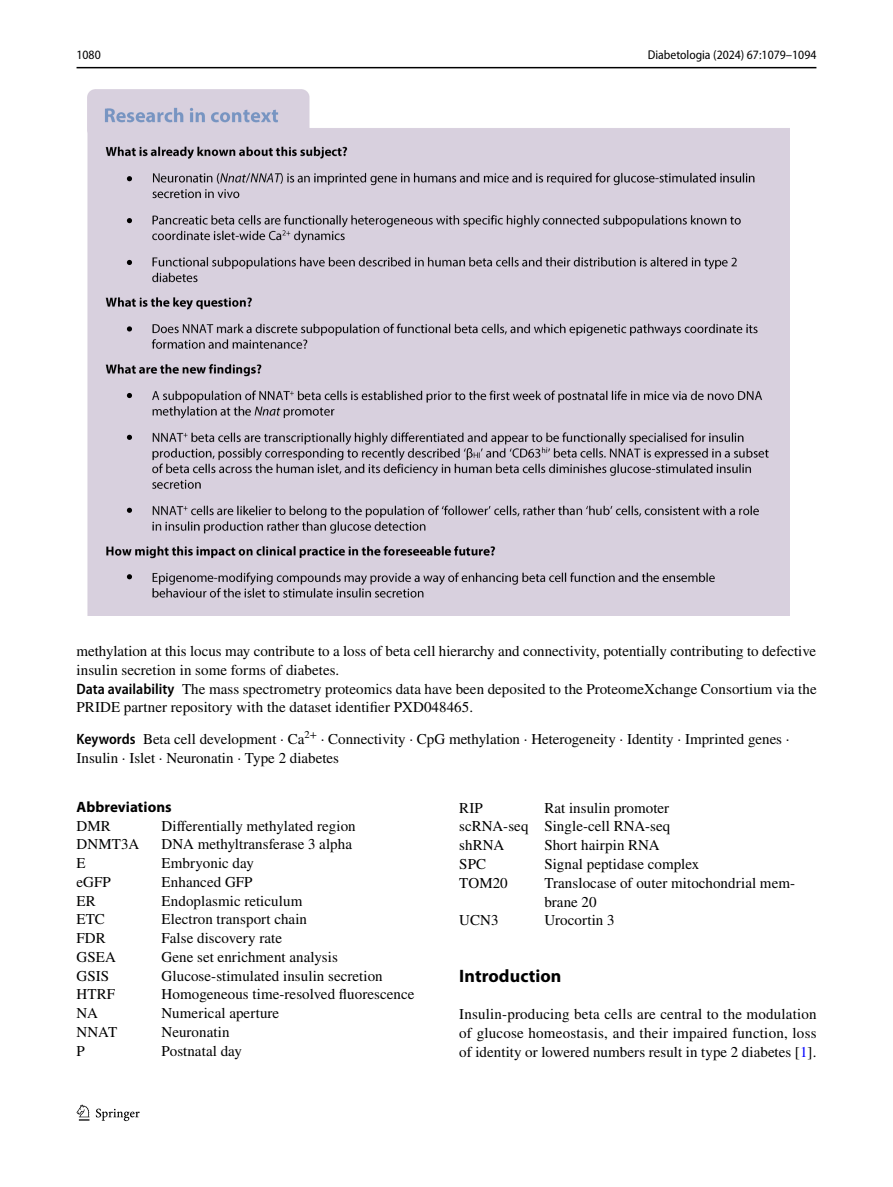
<style>
.page{position:relative;width:893px;height:1187px;background:#fff}
.page>*{position:absolute;margin:0;border:0;box-sizing:border-box;transform-origin:0 0}
.t1{font:700 18px "Myriad Pro";letter-spacing:.005em;color:#000}
.t2{font:15px/18.8px "STIX";letter-spacing:.005em;color:#000}
.t3{font:700 15px "Myriad Pro";letter-spacing:.005em;color:#000}
.t4{font:12.75px "Myriad Pro Semi Cn 2";color:#000}
.s1{font-family:"Myriad Pro";font-weight:600;font-stretch:semi-condensed}
.s2{color:#00f}
</style>
<div class="page">
<hr style="left:77px;top:67px;width:739px;height:1px;background:#000">
<svg style="left:77px;top:1104px;width:12px;height:16px"></svg>
<svg style="left:96px;top:1108px;width:44px;height:12px"></svg>
<img style="left:87px;top:90px;width:702px;height:526px">
<svg style="left:127px;top:176px;width:5px;height:5px"></svg>
<svg style="left:127px;top:218px;width:5px;height:5px"></svg>
<svg style="left:127px;top:260px;width:5px;height:5px"></svg>
<svg style="left:127px;top:326px;width:5px;height:5px"></svg>
<svg style="left:127px;top:393px;width:5px;height:5px"></svg>
<svg style="left:127px;top:435px;width:5px;height:5px"></svg>
<svg style="left:127px;top:507px;width:5px;height:6px"></svg>
<svg style="left:127px;top:574px;width:5px;height:5px"></svg>
<p class="t4" style="left:77px;top:48px;width:26px">1080</p>
<p class="t4" style="left:648px;top:48px;width:170px">Diabetologia (2024) 67:1079–1094</p>
<p class="t2" style="left:77px;top:642px;width:742px">methylation at this locus may contribute to a loss of beta cell hierarchy and connectivity, potentially contributing to defective insulin secretion in some forms of diabetes.<br><span class="s1">Data availability</span> The mass spectrometry proteomics data have been deposited to the ProteomeXchange Consortium via the PRIDE partner repository with the dataset identifier PXD048465.</p>
<p class="t2" style="left:77px;top:731px;width:715px"><span class="s1">Keywords</span> Beta cell development · Ca<sup>2+</sup> · Connectivity · CpG methylation · Heterogeneity · Identity · Imprinted genes ·<br>Insulin · Islet · Neuronatin · Type 2 diabetes</p>
<p class="t2" style="left:459px;top:799px;width:25px">RIP</p>
<p class="t3" style="left:77px;top:796px;width:97px">Abbreviations</p>
<p class="t2" style="left:77px;top:817px;width:36px">DMR</p>
<p class="t2" style="left:162px;top:817px;width:196px">Differentially methylated region</p>
<p class="t2" style="left:77px;top:835px;width:64px">DNMT3A</p>
<p class="t2" style="left:162px;top:835px;width:192px">DNA methyltransferase 3 alpha</p>
<p class="t2" style="left:77px;top:854px;width:11px">E</p>
<p class="t2" style="left:162px;top:854px;width:94px">Embryonic day</p>
<p class="t2" style="left:77px;top:873px;width:36px">eGFP</p>
<p class="t2" style="left:162px;top:873px;width:93px">Enhanced GFP</p>
<p class="t2" style="left:77px;top:892px;width:21px">ER</p>
<p class="t2" style="left:162px;top:892px;width:142px">Endoplasmic reticulum</p>
<p class="t2" style="left:77px;top:910px;width:30px">ETC</p>
<p class="t2" style="left:162px;top:910px;width:147px">Electron transport chain</p>
<p class="t2" style="left:77px;top:929px;width:31px">FDR</p>
<p class="t2" style="left:162px;top:929px;width:122px">False discovery rate</p>
<p class="t2" style="left:77px;top:948px;width:41px">GSEA</p>
<p class="t2" style="left:162px;top:948px;width:178px">Gene set enrichment analysis</p>
<p class="t2" style="left:77px;top:967px;width:34px">GSIS</p>
<p class="t2" style="left:162px;top:967px;width:223px">Glucose-stimulated insulin secretion</p>
<p class="t2" style="left:77px;top:985px;width:40px">HTRF</p>
<p class="t2" style="left:162px;top:985px;width:254px">Homogeneous time-resolved fluorescence</p>
<p class="t2" style="left:77px;top:1004px;width:23px">NA</p>
<p class="t2" style="left:162px;top:1004px;width:119px">Numerical aperture</p>
<p class="t2" style="left:77px;top:1023px;width:42px">NNAT</p>
<p class="t2" style="left:162px;top:1023px;width:69px">Neuronatin</p>
<p class="t2" style="left:77px;top:1042px;width:10px">P</p>
<p class="t2" style="left:162px;top:1042px;width:82px">Postnatal day</p>
<p class="t2" style="left:459px;top:799px;width:213px;text-align:justify;text-indent:85px">Rat insulin promoter scRNA-seq Single-cell RNA-seq shRNA</p>
<p class="t2" style="left:544px;top:836px;width:117px">Short hairpin RNA</p>
<p class="t2" style="left:459px;top:855px;width:28px">SPC</p>
<p class="t2" style="left:544px;top:855px;width:157px">Signal peptidase complex</p>
<p class="t2" style="left:459px;top:874px;width:50px">TOM20</p>
<p class="t2" style="left:544px;top:874px;width:252px">Translocase of outer mitochondrial mem&shy;brane 20</p>
<p class="t2" style="left:459px;top:911px;width:41px">UCN3</p>
<p class="t2" style="left:544px;top:911px;width:72px">Urocortin 3</p>
<p class="t1" style="left:459px;top:963px;width:104px">Introduction</p>
<p class="t2" style="left:459px;top:1005px;width:359px;text-align:justify">Insulin-producing beta cells are central to the modulation of glucose homeostasis, and their impaired function, loss of identity or lowered numbers result in type 2 diabetes [<span class="s2">1</span>].</p>
</div>
